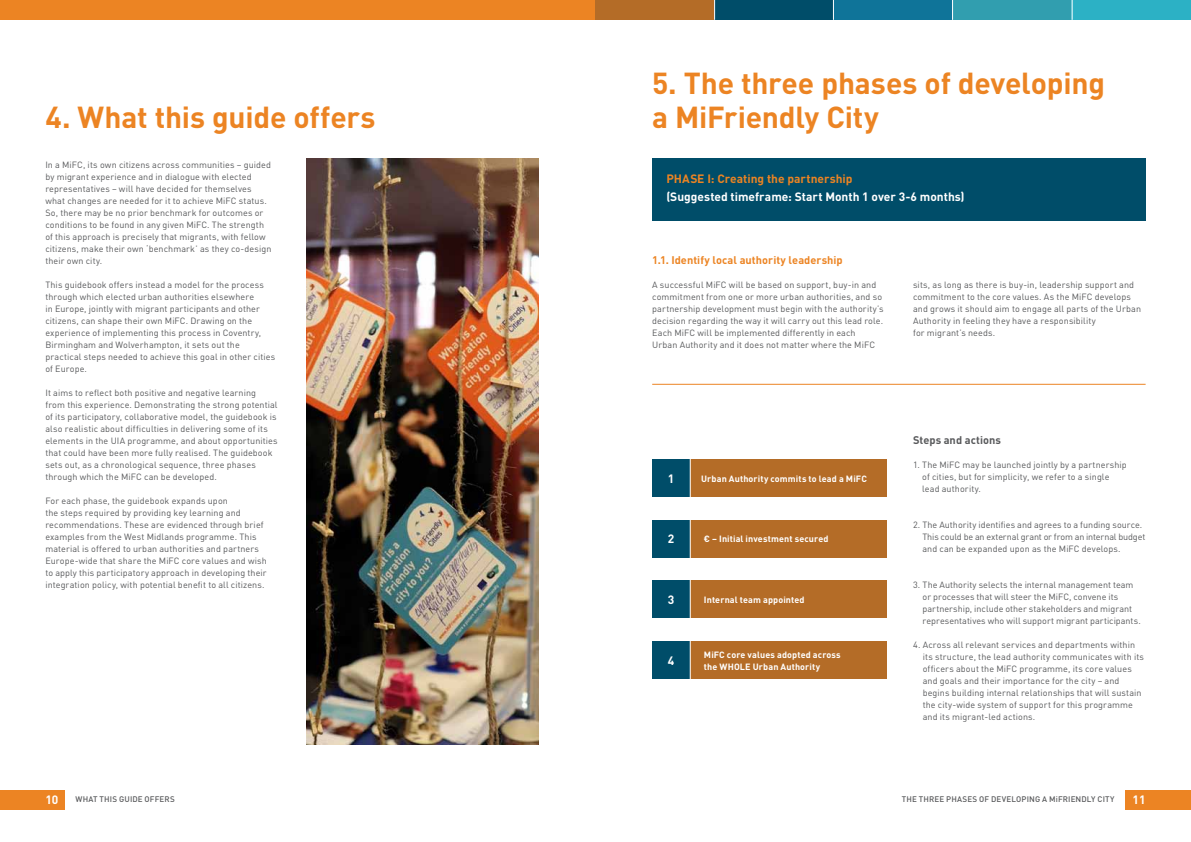
<style>
.page{position:relative;width:1191px;height:842px;background:#fff}
.page>*{position:absolute;margin:0;border:0;box-sizing:border-box;transform-origin:0 0}
.t1{font:700 30px/34px "DIN Pro";letter-spacing:-.005em;color:#ec8423}
.t2{font:700 12px "DIN Pro";color:#fff}
.t3{font:700 12px "DIN Pro";color:#ec8423}
.t4{font:700 11px "DIN Pro";letter-spacing:.005em;color:#ec8423}
.t5{font:700 11px "DIN Pro";letter-spacing:.005em;color:#58595b}
.t6{font:9px/12px "DIN Pro";letter-spacing:.01em;color:#58595b}
.t7{font:700 9px/12px "DIN Pro";letter-spacing:.015em;color:#fff}
.t8{font:500 8px "DIN Pro";letter-spacing:.015em;color:#58595b}
</style>
<div class="page">
<div style="left:0;top:790px;width:65px;height:20px;background:#ec8423"></div>
<div style="left:1125px;top:790px;width:66px;height:20px;background:#ec8423"></div>
<div style="left:0;top:0;width:595px;height:20px;background:#ec8423"></div>
<div style="left:595px;top:0;width:119px;height:20px;background:#b46c27"></div>
<div style="left:714px;top:0;width:119px;height:20px;background:#004d69"></div>
<div style="left:833px;top:0;width:119px;height:20px;background:#0f7499"></div>
<div style="left:952px;top:0;width:119px;height:20px;background:#319eaf"></div>
<div style="left:1071px;top:0;width:120px;height:20px;background:#2cb1c5"></div>
<svg style="left:714px;top:0;width:1px;height:20px"></svg>
<svg style="left:833px;top:0;width:1px;height:20px"></svg>
<svg style="left:952px;top:0;width:1px;height:20px"></svg>
<svg style="left:1071px;top:0;width:1px;height:20px"></svg>
<div style="left:652px;top:159px;width:493px;height:62px;background:#004d69"></div>
<hr style="left:652px;top:384px;width:493px;height:1px;background:#ec8423">
<img style="left:306px;top:159px;width:233px;height:585px">
<div style="left:690px;top:459px;width:196px;height:38px;background:#b46c27"></div>
<div style="left:652px;top:459px;width:38px;height:38px;background:#004d69"></div>
<div style="left:690px;top:520px;width:196px;height:38px;background:#b46c27"></div>
<div style="left:652px;top:520px;width:38px;height:38px;background:#004d69"></div>
<div style="left:690px;top:581px;width:196px;height:37px;background:#b46c27"></div>
<div style="left:652px;top:581px;width:38px;height:37px;background:#004d69"></div>
<div style="left:690px;top:641px;width:196px;height:38px;background:#b46c27"></div>
<div style="left:652px;top:641px;width:38px;height:38px;background:#004d69"></div>
<hr style="left:690px;top:456px;width:1px;height:240px;background:#fff">
<h1 class="t1" style="left:45px;top:99px;width:331px">4. What this guide offers</h1>
<p class="t6" style="left:45px;top:158px;width:228px">In a MiFC, its own citizens across communities – guided by migrant experience and in dialogue with elected representatives – will have decided for themselves what changes are needed for it to achieve MiFC status.<br>So, there may be no prior benchmark for outcomes or conditions to be found in any given MiFC. The strength of this approach is precisely that migrants, with fellow citizens, make their own ‘benchmark’ as they co-design their own city.</p>
<p class="t6" style="left:45px;top:278px;width:231px">This guidebook offers instead a model for the process through which elected urban authorities elsewhere<br>in Europe, jointly with migrant participants and other citizens, can shape their own MiFC. Drawing on the experience of implementing this process in Coventry, Birmingham and Wolverhampton, it sets out the practical steps needed to achieve this goal in other cities of Europe.</p>
<p class="t6" style="left:45px;top:386px;width:234px">It aims to reflect both positive and negative learning from this experience. Demonstrating the strong potential of its participatory, collaborative model, the guidebook is also realistic about difficulties in delivering some of its elements in the UIA programme, and about opportunities that could have been more fully realised. The guidebook sets out, as a chronological sequence, three phases through which the MiFC can be developed.</p>
<p class="t6" style="left:45px;top:494px;width:223px">For each phase, the guidebook expands upon<br>the steps required by providing key learning and recommendations. These are evidenced through brief examples from the West Midlands programme. This material is offered to urban authorities and partners Europe-wide that share the MiFC core values and wish to apply this participatory approach in developing their integration policy, with potential benefit to all citizens.</p>
<h1 class="t1" style="left:652px;top:65px;width:454px">5. The three phases of developing a MiFriendly City</h1>
<h2 class="t3" style="left:666px;top:170px;width:188px">PHASE I: Creating the partnership</h2>
<h2 class="t2" style="left:666px;top:188px;width:300px">(Suggested timeframe: Start Month 1 over 3-6 months)</h2>
<p class="t4" style="left:652px;top:253px;width:192px">1.1. Identify local authority leadership</p>
<p class="t6" style="left:652px;top:278px;width:233px">A successful MiFC will be based on support, buy-in and commitment from one or more urban authorities, and so partnership development must begin with the authority’s decision regarding the way it will carry out this lead role.<br>Each MiFC will be implemented differently in each<br>Urban Authority and it does not matter where the MiFC</p>
<p class="t6" style="left:913px;top:278px;width:229px">sits, as long as there is buy-in, leadership support and commitment to the core values. As the MiFC develops and grows it should aim to engage all parts of the Urban Authority in feeling they have a responsibility<br>for migrant’s needs.</p>
<h2 class="t2" style="left:668px;top:470px;width:8px">1</h2>
<p class="t7" style="left:701px;top:472px;width:167px">Urban Authority commits to lead a MiFC</p>
<h2 class="t2" style="left:668px;top:531px;width:8px">2</h2>
<p class="t7" style="left:704px;top:533px;width:126px">€ – Initial investment secured</p>
<h2 class="t2" style="left:668px;top:591px;width:8px">3</h2>
<p class="t7" style="left:704px;top:593px;width:102px">Internal team appointed</p>
<h2 class="t2" style="left:668px;top:652px;width:8px">4</h2>
<p class="t7" style="left:704px;top:648px;width:138px">MiFC core values adopted across the WHOLE Urban Authority</p>
<p class="t5" style="left:913px;top:433px;width:89px">Steps and actions</p>
<p class="t6" style="left:922px;top:458px;width:206px;text-indent:-9px">1. The MiFC may be launched jointly by a partnership of cities, but for simplicity, we refer to a single lead authority.</p>
<p class="t6" style="left:922px;top:518px;width:224px;text-indent:-9px">2. The Authority identifies and agrees to a funding source.<br>This could be an external grant or from an internal budget and can be expanded upon as the MiFC develops.</p>
<p class="t6" style="left:922px;top:578px;width:220px;text-indent:-9px">3. The Authority selects the internal management team or processes that will steer the MiFC, convene its partnership, include other stakeholders and migrant representatives who will support migrant participants.</p>
<p class="t6" style="left:922px;top:638px;width:223px;text-indent:-10px">4. Across all relevant services and departments within its structure, the lead authority communicates with its officers about the MiFC programme, its core values and goals and their importance for the city – and begins building internal relationships that will sustain the city-wide system of support for this programme and its migrant-led actions.</p>
<h2 class="t2" style="left:45px;top:792px;width:15px">10</h2>
<p class="t8" style="left:75px;top:794px;width:101px">WHAT THIS GUIDE OFFERS</p>
<p class="t8" style="left:901px;top:794px;width:214px">THE THREE PHASES OF DEVELOPING A MiFRIENDLY CITY</p>
<h2 class="t2" style="left:1132px;top:792px;width:15px">11</h2>
</div>
